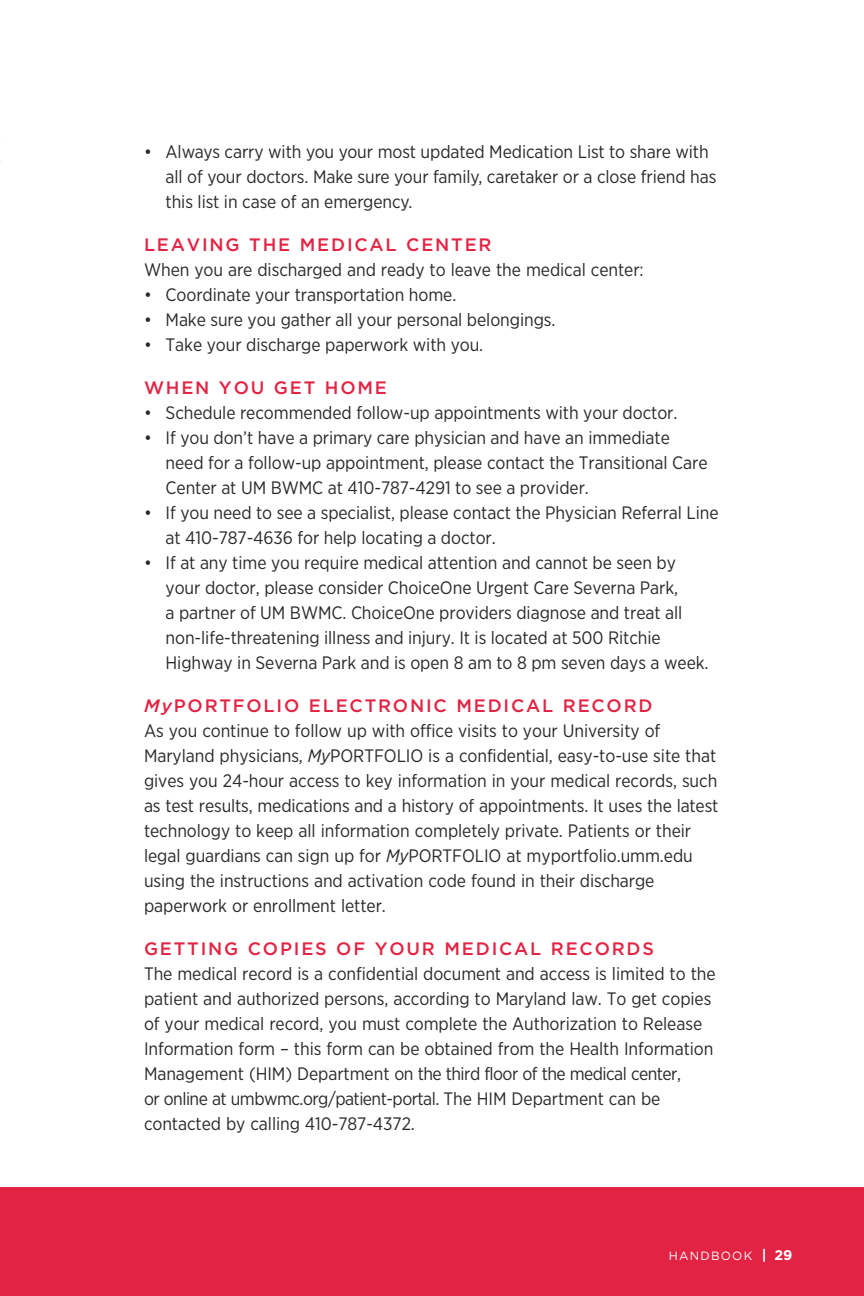
<style>
.page{position:relative;width:864px;height:1296px;background:#fff}
.page>*{position:absolute;margin:0;border:0;box-sizing:border-box;transform-origin:0 0}
.t1{font:18px/25px "Gotham Narrow";letter-spacing:-.005em;color:#2b292a}
.t2{font:500 18px "Gotham";letter-spacing:.1em;color:#e32343}
.t3{font:12px "Gotham";letter-spacing:.1em;color:#fff}
.s1{font-style:italic}
.s2{font-weight:700;font-size:14px}
</style>
<div class="page">
<div style="left:2px;top:1187px;width:862px;height:109px;background:#e32343"></div>
<svg style="left:0;top:141px;width:2px;height:1155px"></svg>
<p class="t1" style="left:166px;top:141px;width:552px;text-indent:-22px">• Always carry with you your most updated Medication List to share with all of your doctors. Make sure your family, caretaker or a close friend has this list in case of an emergency.</p>
<p class="t2" style="left:144px;top:238px;width:349px">LEAVING THE MEDICAL CENTER</p>
<p class="t1" style="left:144px;top:259px;width:501px">When you are discharged and ready to leave the medical center:</p>
<p class="t1" style="left:144px;top:284px;width:314px">• Coordinate your transportation home.</p>
<p class="t1" style="left:144px;top:309px;width:413px">• Make sure you gather all your personal belongings.</p>
<p class="t1" style="left:144px;top:334px;width:341px">• Take your discharge paperwork with you.</p>
<p class="t2" style="left:144px;top:381px;width:244px">WHEN YOU GET HOME</p>
<p class="t1" style="left:144px;top:402px;width:535px">• Schedule recommended follow-up appointments with your doctor.</p>
<p class="t1" style="left:166px;top:427px;width:544px;text-indent:-22px">• If you don’t have a primary care physician and have an immediate need for a follow-up appointment, please contact the Transitional Care<br>Center at UM BWMC at 410-787-4291 to see a provider.</p>
<p class="t1" style="left:166px;top:502px;width:555px;text-indent:-22px">• If you need to see a specialist, please contact the Physician Referral Line at 410-787-4636 for help locating a doctor.</p>
<p class="t1" style="left:166px;top:552px;width:545px;text-indent:-22px">• If at any time you require medical attention and cannot be seen by your doctor, please consider ChoiceOne Urgent Care Severna Park,<br>a partner of UM BWMC. ChoiceOne providers diagnose and treat all non-life-threatening illness and injury. It is located at 500 Ritchie Highway in Severna Park and is open 8 am to 8 pm seven days a week.</p>
<p class="t2" style="left:144px;top:699px;width:510px"><span class="s1">My</span>PORTFOLIO ELECTRONIC MEDICAL RECORD</p>
<p class="t1" style="left:144px;top:720px;width:576px">As you continue to follow up with office visits to your University of Maryland physicians, <span class="s1">My</span>PORTFOLIO is a confidential, easy-to-use site that gives you 24-hour access to key information in your medical records, such as test results, medications and a history of appointments. It uses the latest technology to keep all information completely private. Patients or their legal guardians can sign up for <span class="s1">My</span>PORTFOLIO at myportfolio.umm.edu using the instructions and activation code found in their discharge paperwork or enrollment letter.</p>
<p class="t2" style="left:144px;top:942px;width:512px">GETTING COPIES OF YOUR MEDICAL RECORDS</p>
<p class="t1" style="left:144px;top:963px;width:573px">The medical record is a confidential document and access is limited to the patient and authorized persons, according to Maryland law. To get copies of your medical record, you must complete the Authorization to Release Information form – this form can be obtained from the Health Information Management (HIM) Department on the third floor of the medical center,<br>or online at umbwmc.org/patient-portal. The HIM Department can be contacted by calling 410-787-4372.</p>
<p class="t3" style="left:669px;top:1251px;width:125px">HANDBOOK <span class="s2">| 29</span></p>
</div>
